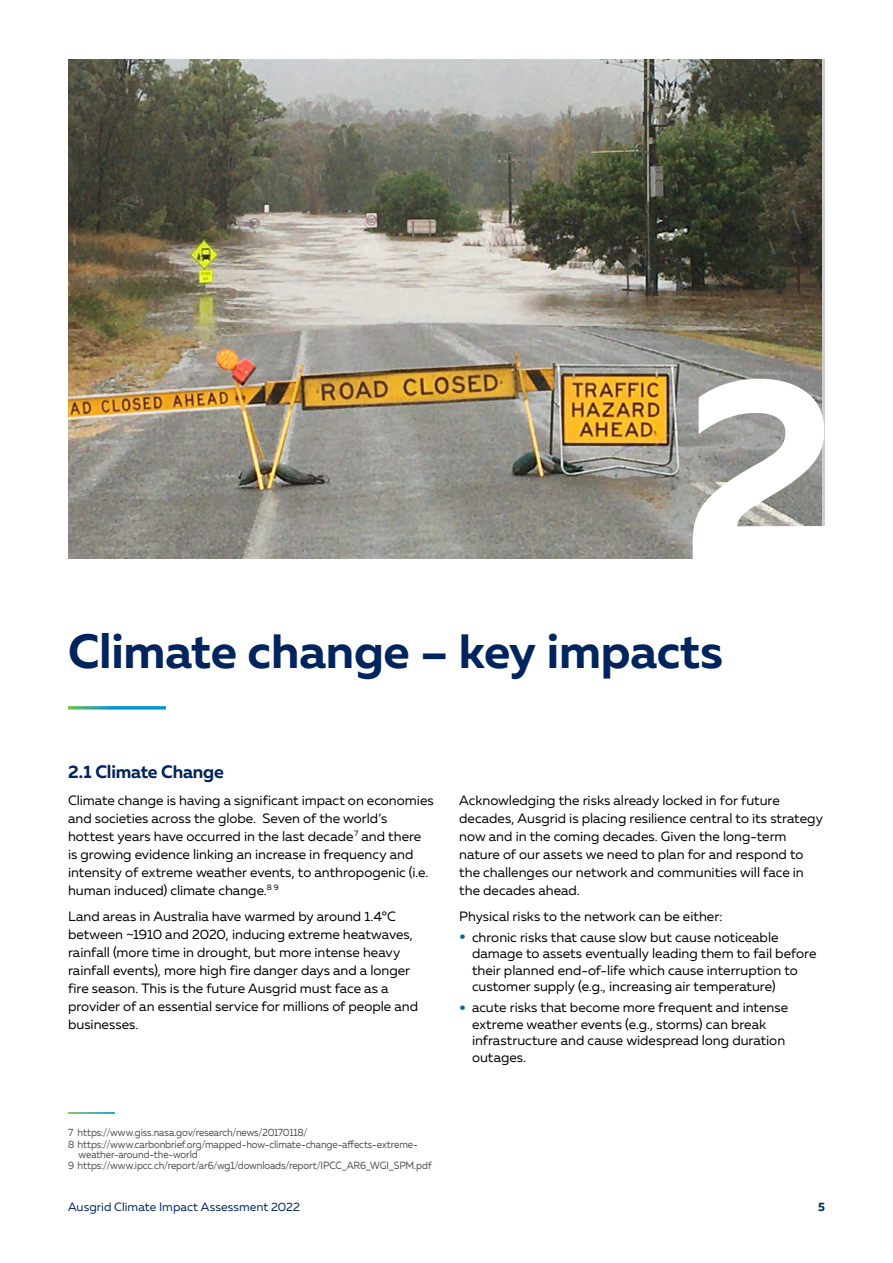
<style>
.page{position:relative;width:893px;height:1263px;background:#fff}
.page>*{position:absolute;margin:0;border:0;box-sizing:border-box;transform-origin:0 0}
.t1{font:700 260.55px "Muller";color:#fff}
.t2{font:700 48px "Muller";letter-spacing:-.005em;color:#00245d}
.t3{font:700 18px "Muller";letter-spacing:-.01em;color:#00245d}
.t4{font:13.5px/18px "Muller";color:#000}
.t5{font:12px "Muller";letter-spacing:.005em;color:#00245d}
.t6{font:700 12px "Muller";color:#00245d}
.t7{font:10.5px "Muller";letter-spacing:-.01em;color:#4d4d4d;scale:.92 1}
.s1{font-weight:700;font-size:18px;color:#0068a9}
</style>
<div class="page">
<img style="left:68px;top:60px;width:754px;height:498px">
<h1 class="t1" style="left:682px;top:306px;width:157px">2</h1>
<h2 class="t2" style="left:68px;top:621px;width:657px">Climate change – key impacts</h2>
<h3 class="t3" style="left:68px;top:761px;width:157px">2.1 Climate Change</h3>
<p class="t4" style="left:68px;top:791px;width:367px">Climate change is having a significant impact on economies and societies across the globe. Seven of the world’s hottest years have occurred in the last decade<sup>7</sup> and there is growing evidence linking an increase in frequency and intensity of extreme weather events, to anthropogenic (i.e. human induced) climate change.<sup>8</sup> <sup>9</sup></p>
<p class="t4" style="left:68px;top:907px;width:351px">Land areas in Australia have warmed by around 1.4°C between ~1910 and 2020, inducing extreme heatwaves, rainfall (more time in drought, but more intense heavy rainfall events), more high fire danger days and a longer fire season. This is the future Ausgrid must face as a provider of an essential service for millions of people and businesses.</p>
<p class="t7" style="left:68px;top:1126px;width:262px">7 https://www.giss.nasa.gov/research/news/20170118/</p>
<p class="t7" style="left:68px;top:1137px;width:382px">8 https://www.carbonbrief.org/mapped-how-climate-change-affects-extreme-</p>
<p class="t7" style="left:79px;top:1148px;width:131px">weather-around-the-world</p>
<p class="t7" style="left:68px;top:1159px;width:397px">9 https://www.ipcc.ch/report/ar6/wg1/downloads/report/IPCC_AR6_WGI_SPM.pdf</p>
<p class="t4" style="left:459px;top:791px;width:365px">Acknowledging the risks already locked in for future decades, Ausgrid is placing resilience central to its strategy now and in the coming decades. Given the long-term nature of our assets we need to plan for and respond to the challenges our network and communities will face in the decades ahead.</p>
<p class="t4" style="left:459px;top:907px;width:265px">Physical risks to the network can be either:</p>
<p class="t4" style="left:472px;top:929px;width:346px;line-height:16.5px;text-indent:-13px"><span class="s1">•</span> chronic risks that cause slow but cause noticeable damage to assets eventually leading them to fail before their planned end-of-life which cause interruption to customer supply (e.g., increasing air temperature)</p>
<p class="t4" style="left:472px;top:999px;width:318px;line-height:16.5px;text-indent:-13px"><span class="s1">•</span> acute risks that become more frequent and intense extreme weather events (e.g., storms) can break infrastructure and cause widespread long duration outages.</p>
<p class="t5" style="left:68px;top:1199px;width:234px">Ausgrid Climate Impact Assessment 2022</p>
<p class="t6" style="left:818px;top:1199px;width:8px">5</p>
</div>
